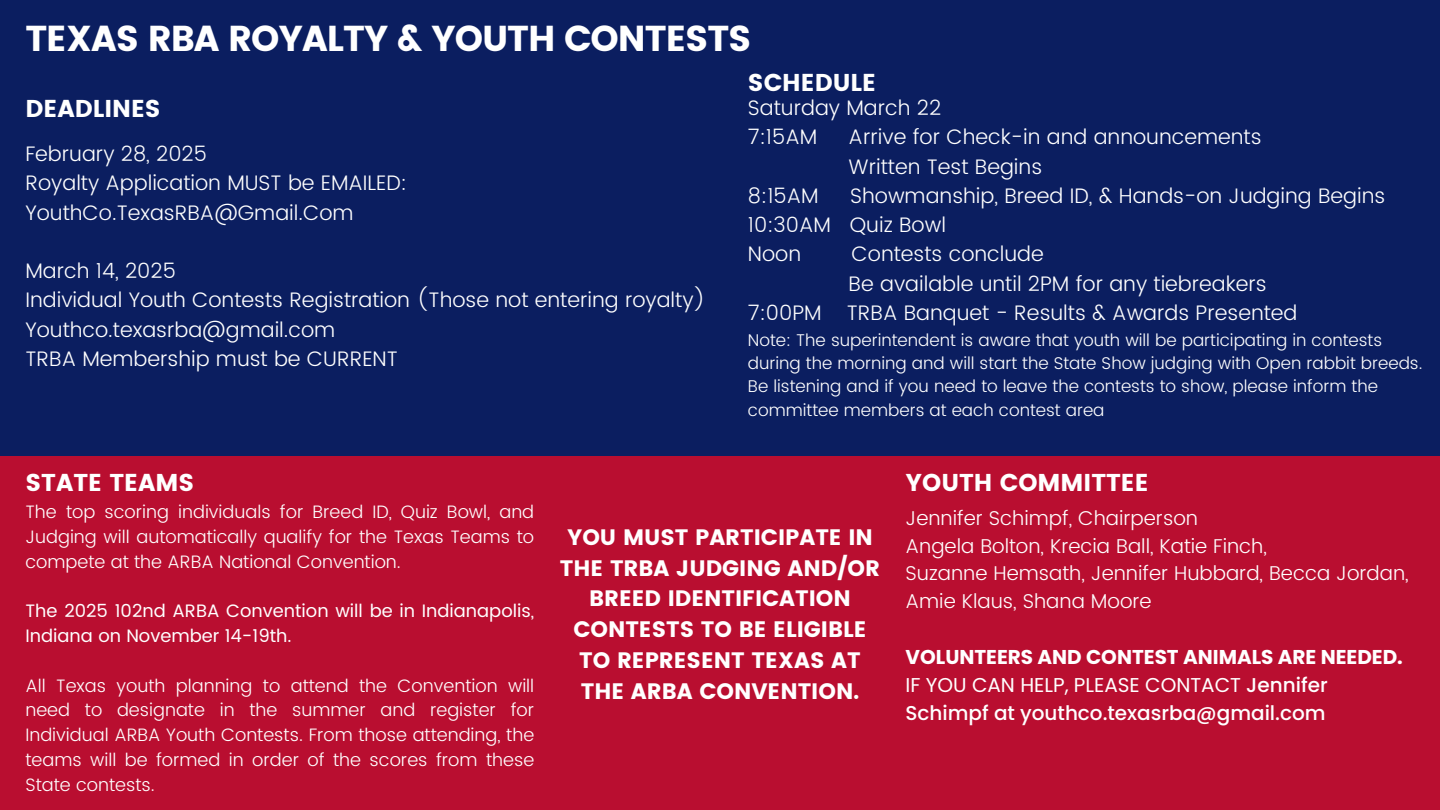
<style>
.page{position:relative;width:1440px;height:810px;background:#0b1e60}
.page>*{position:absolute;margin:0;border:0;box-sizing:border-box;transform-origin:0 0}
.t1{font:36px "Poppins";letter-spacing:-.03em;color:#fff}
.t2{font:24.3px "Poppins";color:#fff}
.t3{font:22.3px/30.8px "Poppins";color:#fff;text-align:center}
.t4{font:300 21px/29.2px "Poppins";color:#fff}
.t5{font:300 20px/27.8px "Poppins";color:#fff}
.t6{font:500 20px/27.8px "Poppins";color:#fff}
.t7{font:300 18px/24.8px "Poppins";color:#fff;text-align:justify}
.t8{font:18px/24.8px "Poppins";color:#fff}
.t9{font:300 17px/23.2px "Poppins";color:#fff}
.s1{font-weight:700}
.s2{font-weight:400}
</style>
<div class="page">
<div style="left:0;top:457px;width:1440px;height:353px;background:#b90e30"></div>
<h3 class="t1" style="left:25px;top:17px;width:728px">TEXAS RBA ROYALTY &amp; YOUTH CONTESTS</h3>
<h2 class="t2" style="left:25px;top:95px;width:137px">DEADLINES</h2>
<h1 class="t4" style="left:25px;top:139px;width:383px">February 28, 2025<br>Royalty Application MUST be EMAILED:<br>YouthCo.TexasRBA@Gmail.Com</h1>
<h2 class="t4" style="left:25px;top:256px;width:682px">March 14, 2025<br>Individual Youth Contests Registration (Those not entering royalty)<br>Youthco.texasrba@gmail.com<br>TRBA Membership must be CURRENT</h2>
<h2 class="t2" style="left:748px;top:68px;width:130px">SCHEDULE</h2>
<h3 class="t4" style="left:748px;top:93px;width:195px">Saturday March 22<br>7:15AM</h3>
<h3 class="t4" style="left:849px;top:123px;width:414px">Arrive for Check-in and announcements<br>Written Test Begins</h3>
<h3 class="t4" style="left:748px;top:181px;width:639px;text-indent:102px">Showmanship, Breed ID, &amp; Hands-on Judging Begins<br>10:30AM Quiz Bowl<br>Noon</h3>
<h3 class="t4" style="left:748px;top:181px;width:72px">8:15AM</h3>
<h3 class="t4" style="left:852px;top:240px;width:194px">Contests conclude</h3>
<h3 class="t4" style="left:849px;top:269px;width:420px">Be available until 2PM for any tiebreakers</h3>
<h3 class="t4" style="left:748px;top:298px;width:551px">7:00PM TRBA Banquet - Results &amp; Awards Presented</h3>
<p class="t9" style="left:748px;top:329px;width:676px">Note: The superintendent is aware that youth will be participating in contests during the morning and will start the State Show judging with Open rabbit breeds.<br>Be listening and if you need to leave the contests to show, please inform the committee members at each contest area</p>
<h3 class="t2" style="left:25px;top:468px;width:170px">STATE TEAMS</h3>
<h3 class="t2" style="left:906px;top:468px;width:245px">YOUTH COMMITTEE</h3>
<h2 class="t7" style="left:25px;top:500px;width:510px">The top scoring individuals for Breed ID, Quiz Bowl, and Judging will automatically qualify for the Texas Teams to compete at the ARBA National Convention.</h2>
<h3 class="t8" style="left:25px;top:599px;width:510px">The 2025 102nd ARBA Convention will be in Indianapolis,<br>Indiana on November 14-19th.</h3>
<h2 class="t7" style="left:25px;top:673px;width:510px">All Texas youth planning to attend the Convention will need to designate in the summer and register for Individual ARBA Youth Contests. From those attending, the teams will be formed in order of the scores from these State contests.</h2>
<p class="t3" style="left:560px;top:522px;width:322px">YOU MUST PARTICIPATE IN<br>THE TRBA JUDGING AND/OR<br>BREED IDENTIFICATION<br>CONTESTS TO BE ELIGIBLE<br>TO REPRESENT TEXAS AT<br>THE ARBA CONVENTION.</p>
<p class="t5" style="left:906px;top:504px;width:505px">Jennifer Schimpf, Chairperson<br>Angela Bolton, Krecia Ball, Katie Finch,<br>Suzanne Hemsath, Jennifer Hubbard, Becca Jordan, Amie Klaus, Shana Moore</p>
<p class="t6" style="left:906px;top:644px;width:499px"><span class="s1">VOLUNTEERS AND CONTEST ANIMALS ARE NEEDED.<br></span><span class="s2">IF YOU CAN HELP, PLEASE CONTACT</span> Jennifer<br>Schimpf at youthco.texasrba@gmail.com</p>
</div>
